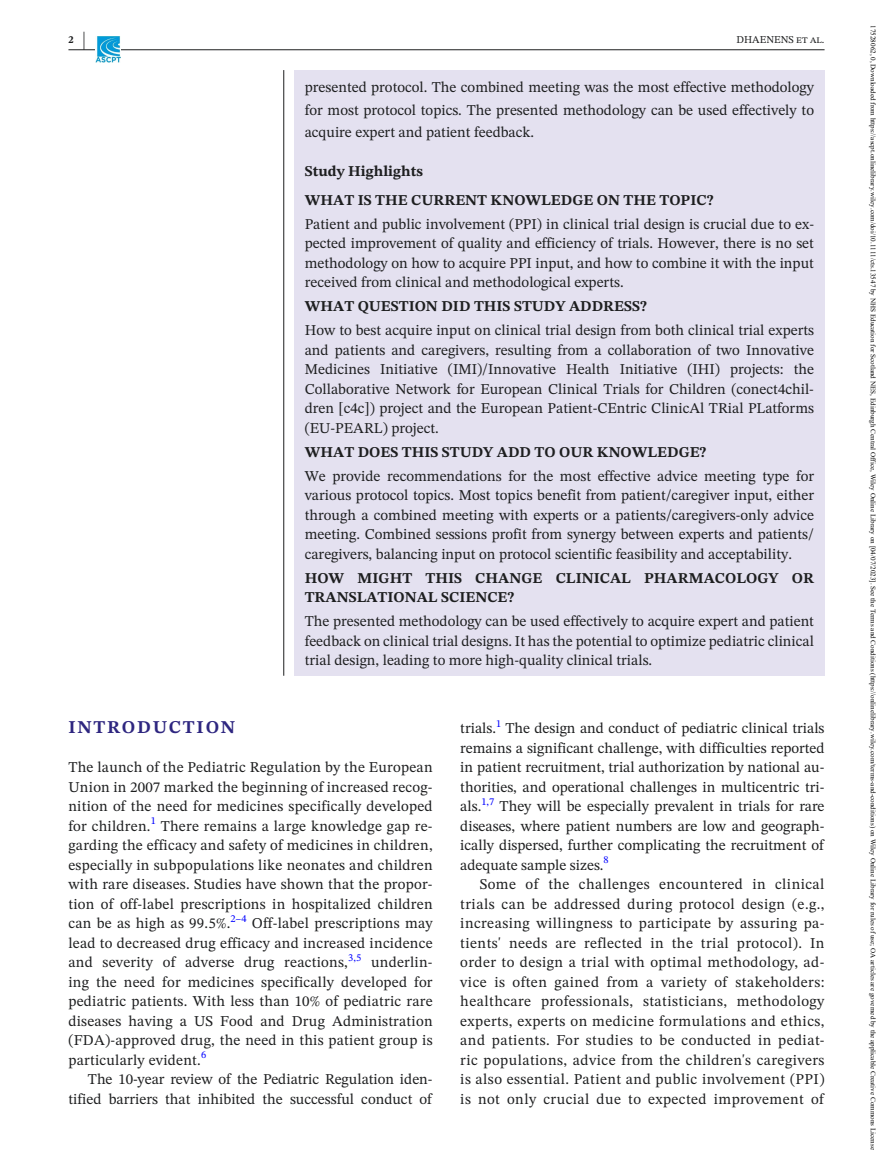
<style>
.page{position:relative;width:893px;height:1174px;background:#fff}
.page>*{position:absolute;margin:0;border:0;box-sizing:border-box;transform-origin:0 0}
.t1{font:700 18px "STIX Two Text";letter-spacing:.1em;color:#2e2680}
.t2{font:15px/19.5px "STIX Two Text";color:#1d1e1f;text-align:justify}
.t3{font:700 15px/28.5px "STIX Two Text";color:#1d1e1f}
.t4{font:10.5px "STIX Two Text 2";color:#1d1e1f}
.t5{font:10.5px "STIX Two Text";color:#00f}
.t6{font:700 10.5px "STIX Two Text";color:#1d1e1f}
.t7{font:7.05px "Times New Roman";color:#000}
.s1{font-size:21px}
</style>
<div class="page">
<hr style="left:68px;top:49px;width:756px;height:1px;background:#1d1e1f">
<img style="left:95px;top:37px;width:26px;height:25px">
<div style="left:294px;top:70px;width:530px;height:605px;background:#e4e1f0"></div>
<hr style="left:283px;top:70px;width:1px;height:605px;background:#1d1e1f">
<p class="t6" style="left:68px;top:32px;width:18px">2 <span class="s1">|</span></p>
<p class="t4" style="left:736px;top:32px;width:90px">DHAENENS et al.</p>
<p class="t2" style="left:305px;top:76px;width:511px;line-height:22.5px">presented protocol. The combined meeting was the most effective methodology for most protocol topics. The presented methodology can be used effectively to acquire expert and patient feedback.</p>
<p class="t3" style="left:305px;top:157px;width:410px">Study Highlights<br>WHAT IS THE CURRENT KNOWLEDGE ON THE TOPIC?</p>
<p class="t2" style="left:305px;top:214px;width:511px">Patient and public involvement (PPI) in clinical trial design is crucial due to ex&shy;pected improvement of quality and efficiency of trials. However, there is no set methodology on how to acquire PPI input, and how to combine it with the input received from clinical and methodological experts.</p>
<p class="t3" style="left:305px;top:292px;width:344px">WHAT QUESTION DID THIS STUDY ADDRESS?</p>
<p class="t2" style="left:305px;top:320px;width:511px">How to best acquire input on clinical trial design from both clinical trial experts and patients and caregivers, resulting from a collaboration of two Innovative Medicines Initiative (IMI)/Innovative Health Initiative (IHI) projects: the Collaborative Network for European Clinical Trials for Children (conect4chil&shy;dren [c4c]) project and the European Patient-CEntric ClinicAl TRial PLatforms (EU-PEARL) project.</p>
<p class="t3" style="left:305px;top:438px;width:403px">WHAT DOES THIS STUDY ADD TO OUR KNOWLEDGE?</p>
<p class="t2" style="left:305px;top:466px;width:511px">We provide recommendations for the most effective advice meeting type for various protocol topics. Most topics benefit from patient/caregiver input, either through a combined meeting with experts or a patients/caregivers-only advice meeting. Combined sessions profit from synergy between experts and patients/ caregivers, balancing input on protocol scientific feasibility and acceptability.</p>
<p class="t3" style="left:305px;top:568px;width:511px;line-height:19.5px">HOW MIGHT THIS CHANGE CLINICAL PHARMACOLOGY OR<br>TRANSLATIONAL SCIENCE?</p>
<p class="t2" style="left:305px;top:611px;width:511px">The presented methodology can be used effectively to acquire expert and patient feedback on clinical trial designs. It has the potential to optimize pediatric clinical trial design, leading to more high-quality clinical trials.</p>
<p class="t1" style="left:68px;top:714px;width:168px">INTRODUCTION</p>
<p class="t2" style="left:68px;top:757px;width:366px">The launch of the Pediatric Regulation by the European Union in 2007 marked the beginning of increased recog&shy;nition of the need for medicines specifically developed for children.</p>
<p class="t5" style="left:151px;top:813px;width:7px">1</p>
<p class="t2" style="left:68px;top:816px;width:366px;text-indent:92px">There remains a large knowledge gap re&shy;garding the efficacy and safety of medicines in children, especially in subpopulations like neonates and children with rare diseases. Studies have shown that the propor&shy;tion of off-label prescriptions in hospitalized children can be as high as 99.5%.</p>
<p class="t5" style="left:231px;top:910px;width:17px">2–4</p>
<p class="t2" style="left:68px;top:913px;width:366px;text-indent:183px">Off-label prescriptions may lead to decreased drug efficacy and increased incidence and severity of adverse drug reactions,</p>
<p class="t5" style="left:348px;top:949px;width:15px">3,5</p>
<p class="t2" style="left:68px;top:952px;width:366px;text-indent:303px">underlin&shy;ing the need for medicines specifically developed for pediatric patients. With less than 10% of pediatric rare diseases having a US Food and Drug Administration (FDA)-approved drug, the need in this patient group is particularly evident.</p>
<p class="t5" style="left:201px;top:1047px;width:7px">6</p>
<p class="t2" style="left:68px;top:1069px;width:366px;text-align:right">The 10-year review of the Pediatric Regulation iden&shy;tified barriers that inhibited the successful conduct of</p>
<p class="t2" style="left:460px;top:718px;width:366px">trials.<sup>1</sup> The design and conduct of pediatric clinical trials remains a significant challenge, with difficulties reported in patient recruitment, trial authorization by national au&shy;thorities, and operational challenges in multicentric tri&shy;als.</p>
<p class="t5" style="left:481px;top:793px;width:14px">1,7</p>
<p class="t2" style="left:460px;top:796px;width:366px;text-indent:39px">They will be especially prevalent in trials for rare diseases, where patient numbers are low and geograph&shy;ically dispersed, further complicating the recruitment of adequate sample sizes.</p>
<p class="t5" style="left:604px;top:852px;width:7px">8</p>
<p class="t2" style="left:460px;top:874px;width:366px;text-indent:20px">Some of the challenges encountered in clinical trials can be addressed during protocol design (e.g., increasing willingness to participate by assuring pa&shy;tients' needs are reflected in the trial protocol). In order to design a trial with optimal methodology, ad&shy;vice is often gained from a variety of stakeholders: healthcare professionals, statisticians, methodology experts, experts on medicine formulations and ethics, and patients. For studies to be conducted in pediat&shy;ric populations, advice from the children's caregivers is also essential. Patient and public involvement (PPI) is not only crucial due to expected improvement of</p>
<p class="t7" style="left:878px;top:25px;width:1126px;rotate:90deg">17528062, 0, Downloaded from https://ascpt.onlinelibrary.wiley.com/doi/10.1111/cts.13547 by NHS Education for Scotland NES, Edinburgh Central Office, Wiley Online Library on [04/07/2023]. See the Terms and Conditions (https://onlinelibrary.wiley.com/terms-and-conditions) on Wiley Online Library for rules of use; OA articles are governed by the applicable Creative Commons License</p>
</div>
